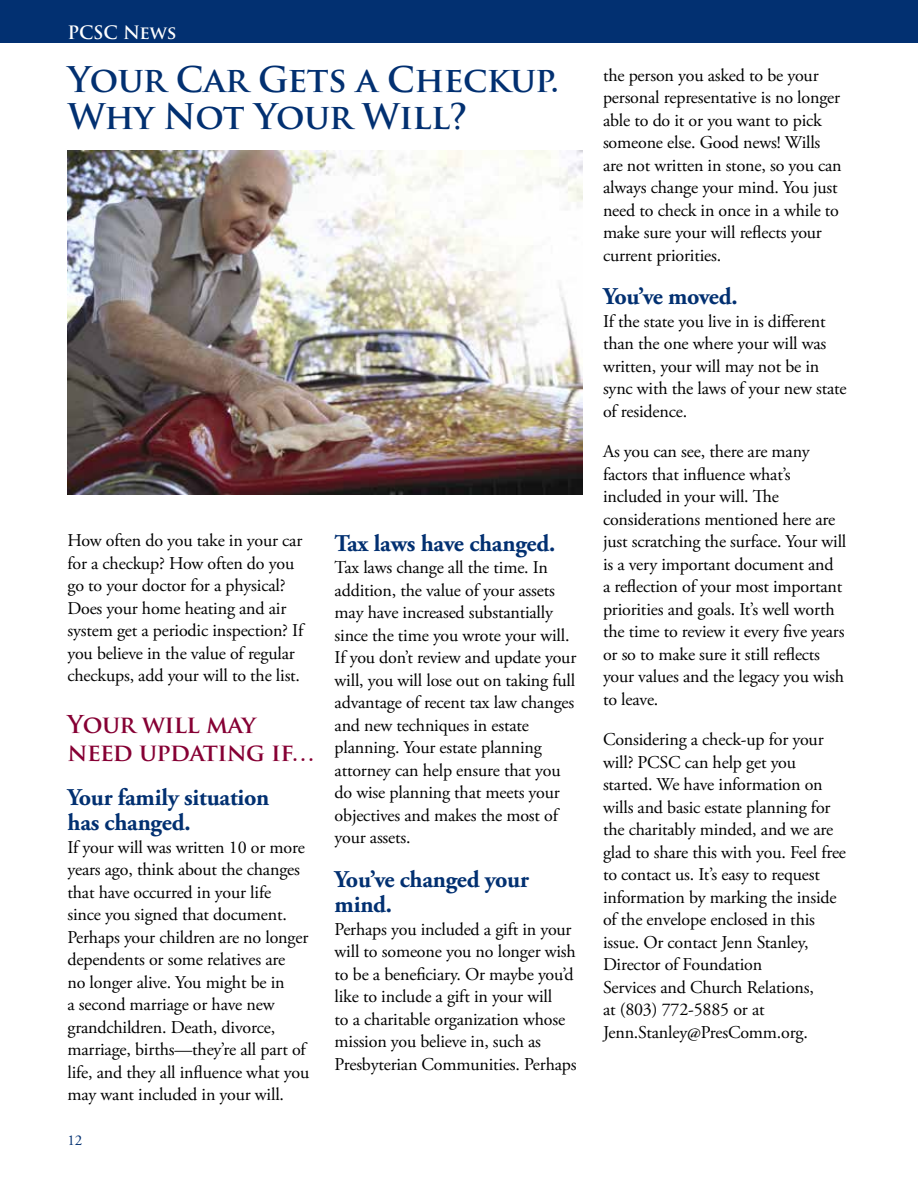
<style>
.page{position:relative;width:918px;height:1188px;background:#fff}
.page>*{position:absolute;margin:0;border:0;box-sizing:border-box;transform-origin:0 0}
.t1{font:700 34.5px/37.5px "Trajan Pro";letter-spacing:-.015em;color:#023071}
.t2{font:700 24px/25.5px "Adobe Garamond Pro";letter-spacing:-.01em;color:#023071}
.t3{font:700 24px/28.8px "Trajan Pro";letter-spacing:-.02em;color:#860034}
.t4{font:700 24px "Adobe Garamond Pro";letter-spacing:-.03em;color:#023071}
.t5{font:18px/22.5px "Adobe Garamond Pro";letter-spacing:-.01em;color:#000}
.t6{font:700 18px "Trajan Pro";letter-spacing:-.01em;color:#fff}
.t7{font:15px "Adobe Garamond Pro";color:#023071}
</style>
<div class="page">
<img style="left:67px;top:151px;width:516px;height:344px">
<hr style="left:917px;top:0;width:1px;height:73px;background:#860034">
<div style="left:0;top:0;width:918px;height:43px;background:#023071"></div>
<p class="t6" style="left:68px;top:21px;width:110px">PCSC News</p>
<h1 class="t1" style="left:68px;top:61px;width:493px">Your Car Gets a Checkup.<br>Why Not Your Will?</h1>
<p class="t5" style="left:68px;top:530px;width:237px">How often do you take in your car for a checkup? How often do you go to your doctor for a physical?<br>Does your home heating and air system get a periodic inspection? If you believe in the value of regular checkups, add your will to the list.</p>
<h2 class="t3" style="left:68px;top:710px;width:249px">Your will may need updating if…</h2>
<h2 class="t2" style="left:68px;top:785px;width:203px">Your family situation has changed.</h2>
<p class="t5" style="left:68px;top:837px;width:243px">If your will was written 10 or more years ago, think about the changes that have occurred in your life<br>since you signed that document.<br>Perhaps your children are no longer dependents or some relatives are<br>no longer alive. You might be in<br>a second marriage or have new grandchildren. Death, divorce, marriage, births—they’re all part of life, and they all influence what you may want included in your will.</p>
<p class="t7" style="left:68px;top:1131px;width:16px">12</p>
<h2 class="t2" style="left:335px;top:531px;width:222px">Tax laws have changed.</h2>
<p class="t5" style="left:335px;top:557px;width:243px">Tax laws change all the time. In addition, the value of your assets may have increased substantially since the time you wrote your will.<br>If you don’t review and update your will, you will lose out on taking full advantage of recent tax law changes and new techniques in estate planning. Your estate planning attorney can help ensure that you do wise planning that meets your objectives and makes the most of your assets.</p>
<h2 class="t2" style="left:335px;top:867px;width:196px">You’ve changed your mind.</h2>
<p class="t5" style="left:335px;top:918px;width:244px">Perhaps you included a gift in your will to someone you no longer wish to be a beneficiary. Or maybe you’d like to include a gift in your will<br>to a charitable organization whose mission you believe in, such as Presbyterian Communities. Perhaps</p>
<p class="t5" style="left:603px;top:64px;width:240px">the person you asked to be your personal representative is no longer able to do it or you want to pick someone else. Good news! Wills are not written in stone, so you can always change your mind. You just need to check in once in a while to make sure your will reflects your current priorities.</p>
<h2 class="t4" style="left:603px;top:282px;width:136px">You’ve moved.</h2>
<p class="t5" style="left:603px;top:310px;width:245px">If the state you live in is different than the one where your will was written, your will may not be in sync with the laws of your new state of residence.</p>
<p class="t5" style="left:603px;top:441px;width:245px">As you can see, there are many factors that influence what’s included in your will. The considerations mentioned here are just scratching the surface. Your will is a very important document and<br>a reflection of your most important priorities and goals. It’s well worth the time to review it every five years or so to make sure it still reflects your values and the legacy you wish to leave.</p>
<p class="t5" style="left:603px;top:729px;width:245px">Considering a check-up for your will? PCSC can help get you started. We have information on wills and basic estate planning for the charitably minded, and we are glad to share this with you. Feel free to contact us. It’s easy to request information by marking the inside of the envelope enclosed in this issue. Or contact Jenn Stanley,<br>Director of Foundation<br>Services and Church Relations,<br>at (803) 772-5885 or at<br>Jenn.Stanley@PresComm.org.</p>
</div>
